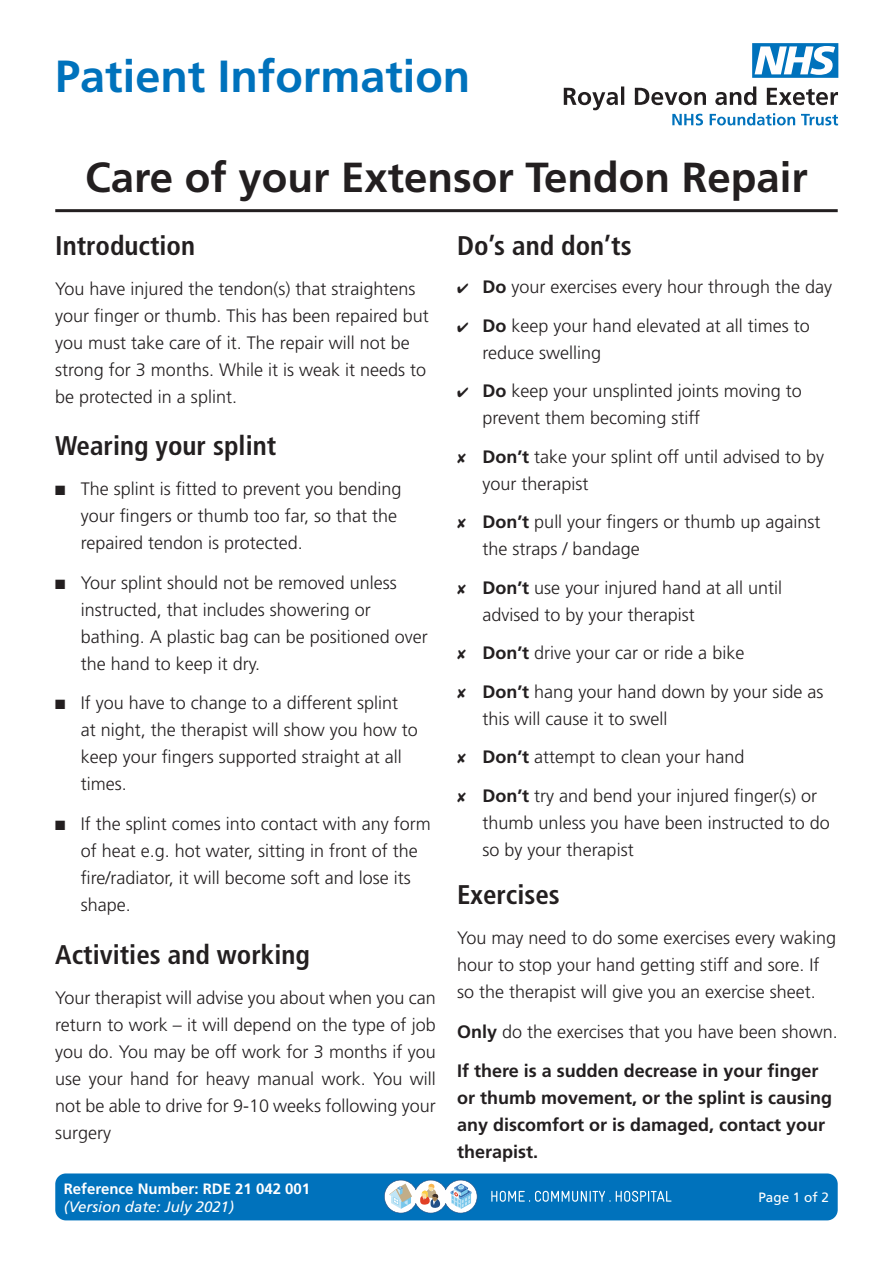
<style>
.page{position:relative;width:893px;height:1263px;background:#fff}
.page>*{position:absolute;margin:0;border:0;box-sizing:border-box;transform-origin:0 0}
.t1{font:700 45px "Frutiger";color:#0072bc}
.t2{font:700 42px "Frutiger";color:#231f20}
.t3{font:700 condensed 27px "Frutiger";color:#231f20}
.t4{font:300 18px/27px "Frutiger";color:#231f20}
.t5{font:700 18px/27px "Frutiger";color:#231f20}
.t6{font:700 15px "Frutiger";color:#fff}
.t7{font:italic 15px "Frutiger";color:#fff}
.t8{font:13.5px "Frutiger";color:#fff}
.s1{font-weight:700}
</style>
<div class="page">
<div style="left:55px;top:1173px;width:783px;height:47px;background:#0072bc;border-radius:11px"></div>
<svg style="left:384px;top:1180px;width:93px;height:33px;background:#acc5d6"></svg>
<svg style="left:491px;top:1191px;width:180px;height:11px"></svg>
<svg style="left:564px;top:86px;width:274px;height:39px"></svg>
<svg style="left:752px;top:43px;width:86px;height:35px"></svg>
<hr style="left:55px;top:209px;width:783px;height:3px;background:#231f20">
<h1 class="t1" style="left:55px;top:50px;width:417px">Patient Information</h1>
<h2 class="t2" style="left:85px;top:153px;width:724px">Care of your Extensor Tendon Repair</h2>
<h3 class="t3" style="left:55px;top:229px;width:141px">Introduction</h3>
<p class="t4" style="left:55px;top:275px;width:375px">You have injured the tendon(s) that straightens your finger or thumb. This has been repaired but you must take care of it. The repair will not be strong for 3 months. While it is weak it needs to be protected in a splint.</p>
<h3 class="t3" style="left:55px;top:430px;width:222px">Wearing your splint</h3>
<p class="t4" style="left:81px;top:475px;width:322px;text-indent:-25px">■ The splint is fitted to prevent you bending your fingers or thumb too far, so that the repaired tendon is protected.</p>
<p class="t4" style="left:81px;top:569px;width:349px;text-indent:-25px">■ Your splint should not be removed unless instructed, that includes showering or bathing. A plastic bag can be positioned over the hand to keep it dry.</p>
<p class="t4" style="left:81px;top:690px;width:339px;text-indent:-25px">■ If you have to change to a different splint<br>at night, the therapist will show you how to keep your fingers supported straight at all times.</p>
<p class="t4" style="left:81px;top:810px;width:352px;text-indent:-25px">■ If the splint comes into contact with any form of heat e.g. hot water, sitting in front of the fire/radiator, it will become soft and lose its shape.</p>
<h3 class="t3" style="left:55px;top:938px;width:256px">Activities and working</h3>
<p class="t4" style="left:55px;top:984px;width:382px;text-align:justify">Your therapist will advise you about when you can return to work – it will depend on the type of job you do. You may be off work for 3 months if you use your hand for heavy manual work. You will not be able to drive for 9-10 weeks following your surgery</p>
<h3 class="t3" style="left:457px;top:229px;width:176px">Do’s and don’ts</h3>
<p class="t4" style="left:457px;top:274px;width:376px">✔ <span class="s1">Do</span> your exercises every hour through the day</p>
<p class="t4" style="left:483px;top:312px;width:329px;text-indent:-25px">✔ <span class="s1">Do</span> keep your hand elevated at all times to reduce swelling</p>
<p class="t4" style="left:483px;top:378px;width:321px;text-indent:-25px">✔ <span class="s1">Do</span> keep your unsplinted joints moving to prevent them becoming stiff</p>
<p class="t4" style="left:483px;top:443px;width:343px;text-indent:-26px">✘ <span class="s1">Don’t</span> take your splint off until advised to by your therapist</p>
<p class="t4" style="left:483px;top:508px;width:339px;text-indent:-26px">✘ <span class="s1">Don’t</span> pull your fingers or thumb up against the straps / bandage</p>
<p class="t4" style="left:483px;top:574px;width:301px;text-indent:-26px">✘ <span class="s1">Don’t</span> use your injured hand at all until advised to by your therapist</p>
<p class="t4" style="left:457px;top:634px;width:368px;line-height:38.5px">✘ <span class="s1">Don’t</span> drive your car or ride a bike<br>✘ <span class="s1">Don’t</span> hang your hand down by your side as</p>
<p class="t4" style="left:457px;top:699px;width:361px;line-height:38.5px;text-indent:26px">this will cause it to swell<br>✘ <span class="s1">Don’t</span> attempt to clean your hand<br>✘ <span class="s1">Don’t</span> try and bend your injured finger(s) or</p>
<p class="t4" style="left:483px;top:809px;width:349px">thumb unless you have been instructed to do so by your therapist</p>
<h3 class="t3" style="left:457px;top:879px;width:104px">Exercises</h3>
<p class="t4" style="left:457px;top:924px;width:381px">You may need to do some exercises every waking hour to stop your hand getting stiff and sore. If so the therapist will give you an exercise sheet.</p>
<p class="t4" style="left:457px;top:1018px;width:382px"><span class="s1">Only</span> do the exercises that you have been shown.</p>
<p class="t5" style="left:457px;top:1057px;width:377px">If there is a sudden decrease in your finger or thumb movement, or the splint is causing any discomfort or is damaged, contact your therapist.</p>
<p class="t6" style="left:64px;top:1180px;width:248px">Reference Number: RDE 21 042 001</p>
<p class="t7" style="left:64px;top:1198px;width:172px">(Version date: July 2021)</p>
<p class="t8" style="left:758px;top:1189px;width:72px">Page 1 of 2</p>
</div>
